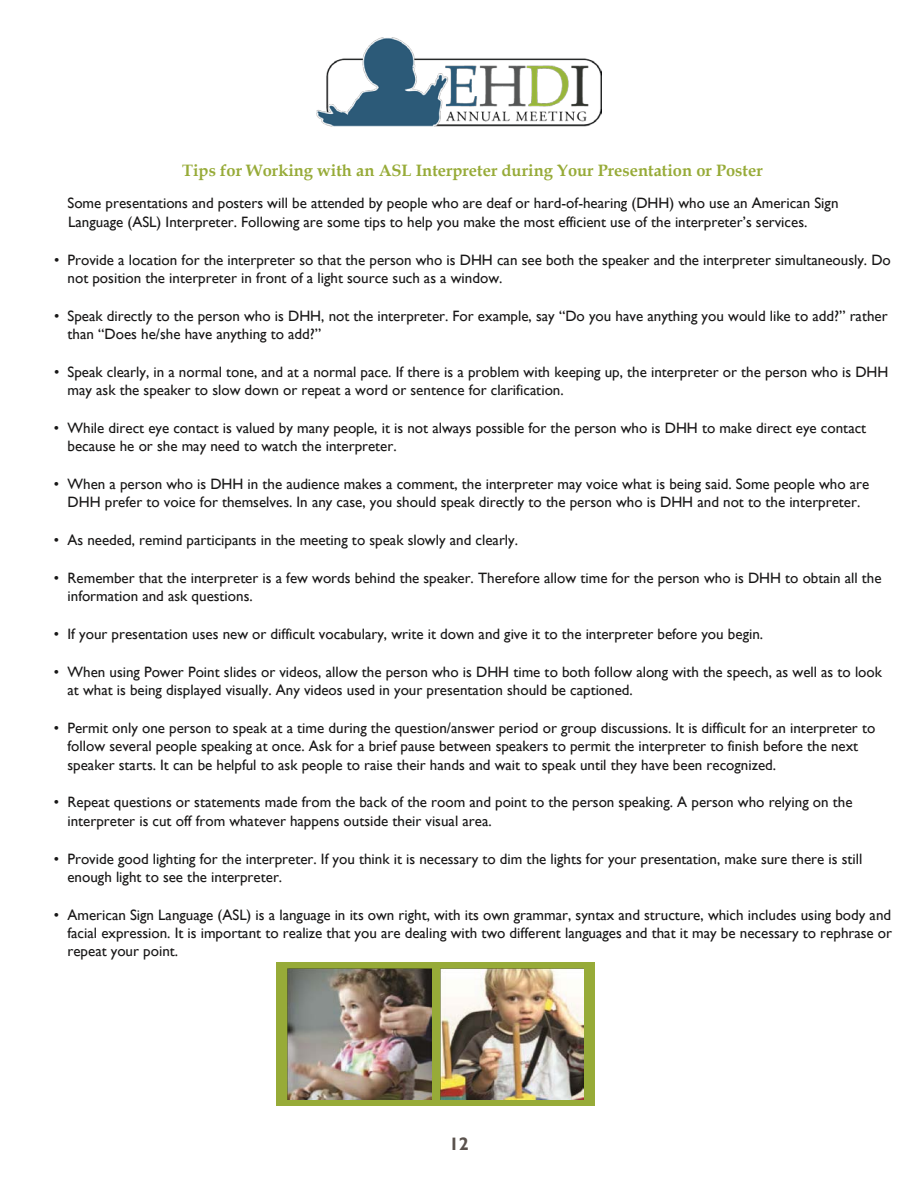
<style>
.page{position:relative;width:918px;height:1188px;background:#fff}
.page>*{position:absolute;margin:0;border:0;box-sizing:border-box;transform-origin:0 0}
.t1{font:700 18px "Gill Sans";color:#5a524d}
.t2{font:700 16.5px "Book Antiqua";color:#97ab38}
.t3{font:15px/18.3px "Gill Sans";color:#181717}
</style>
<div class="page">
<img style="left:317px;top:37px;width:284px;height:90px">
<div style="left:277px;top:962px;width:318px;height:144px;background:#97ab38"></div>
<img style="left:440px;top:969px;width:144px;height:131px">
<img style="left:288px;top:969px;width:143px;height:131px">
<p class="t2" style="left:182px;top:159px;width:582px">Tips for Working with an ASL Interpreter during Your Presentation or Poster</p>
<p class="t3" style="left:68px;top:195px;width:773px">Some presentations and posters will be attended by people who are deaf or hard-of-hearing (DHH) who use an American Sign<br>Language (ASL) Interpreter. Following are some tips to help you make the most efficient use of the interpreter’s services.</p>
<p class="t3" style="left:68px;top:251px;width:825px;text-indent:-13px">• Provide a location for the interpreter so that the person who is DHH can see both the speaker and the interpreter simultaneously. Do not position the interpreter in front of a light source such as a window.</p>
<p class="t3" style="left:68px;top:307px;width:822px;text-indent:-13px">• Speak directly to the person who is DHH, not the interpreter. For example, say “Do you have anything you would like to add?” rather than “Does he/she have anything to add?”</p>
<p class="t3" style="left:68px;top:363px;width:823px;text-indent:-13px">• Speak clearly, in a normal tone, and at a normal pace. If there is a problem with keeping up, the interpreter or the person who is DHH may ask the speaker to slow down or repeat a word or sentence for clarification.</p>
<p class="t3" style="left:67px;top:419px;width:800px;text-indent:-13px">• While direct eye contact is valued by many people, it is not always possible for the person who is DHH to make direct eye contact because he or she may need to watch the interpreter.</p>
<p class="t3" style="left:54px;top:475px;width:817px;text-align:center">• When a person who is DHH in the audience makes a comment, the interpreter may voice what is being said. Some people who are<br>DHH prefer to voice for themselves. In any case, you should speak directly to the person who is DHH and not to the interpreter.</p>
<p class="t3" style="left:54px;top:531px;width:466px">• As needed, remind participants in the meeting to speak slowly and clearly.</p>
<p class="t3" style="left:67px;top:569px;width:816px;text-indent:-13px">• Remember that the interpreter is a few words behind the speaker. Therefore allow time for the person who is DHH to obtain all the information and ask questions.</p>
<p class="t3" style="left:54px;top:625px;width:711px">• If your presentation uses new or difficult vocabulary, write it down and give it to the interpreter before you begin.</p>
<p class="t3" style="left:67px;top:663px;width:816px;text-indent:-13px">• When using Power Point slides or videos, allow the person who is DHH time to both follow along with the speech, as well as to look at what is being displayed visually. Any videos used in your presentation should be captioned.</p>
<p class="t3" style="left:67px;top:719px;width:809px;text-indent:-13px">• Permit only one person to speak at a time during the question/answer period or group discussions. It is difficult for an interpreter to follow several people speaking at once. Ask for a brief pause between speakers to permit the interpreter to finish before the next speaker starts. It can be helpful to ask people to raise their hands and wait to speak until they have been recognized.</p>
<p class="t3" style="left:67px;top:794px;width:787px;text-indent:-13px">• Repeat questions or statements made from the back of the room and point to the person speaking. A person who relying on the interpreter is cut off from whatever happens outside their visual area.</p>
<p class="t3" style="left:67px;top:850px;width:796px;text-indent:-13px">• Provide good lighting for the interpreter. If you think it is necessary to dim the lights for your presentation, make sure there is still enough light to see the interpreter.</p>
<p class="t3" style="left:67px;top:906px;width:826px;text-align:justify;text-indent:-13px">• American Sign Language (ASL) is a language in its own right, with its own grammar, syntax and structure, which includes using body and facial expression. It is important to realize that you are dealing with two different languages and that it may be necessary to rephrase or repeat your point.</p>
<p class="t1" style="left:449px;top:1133px;width:21px">12</p>
</div>
